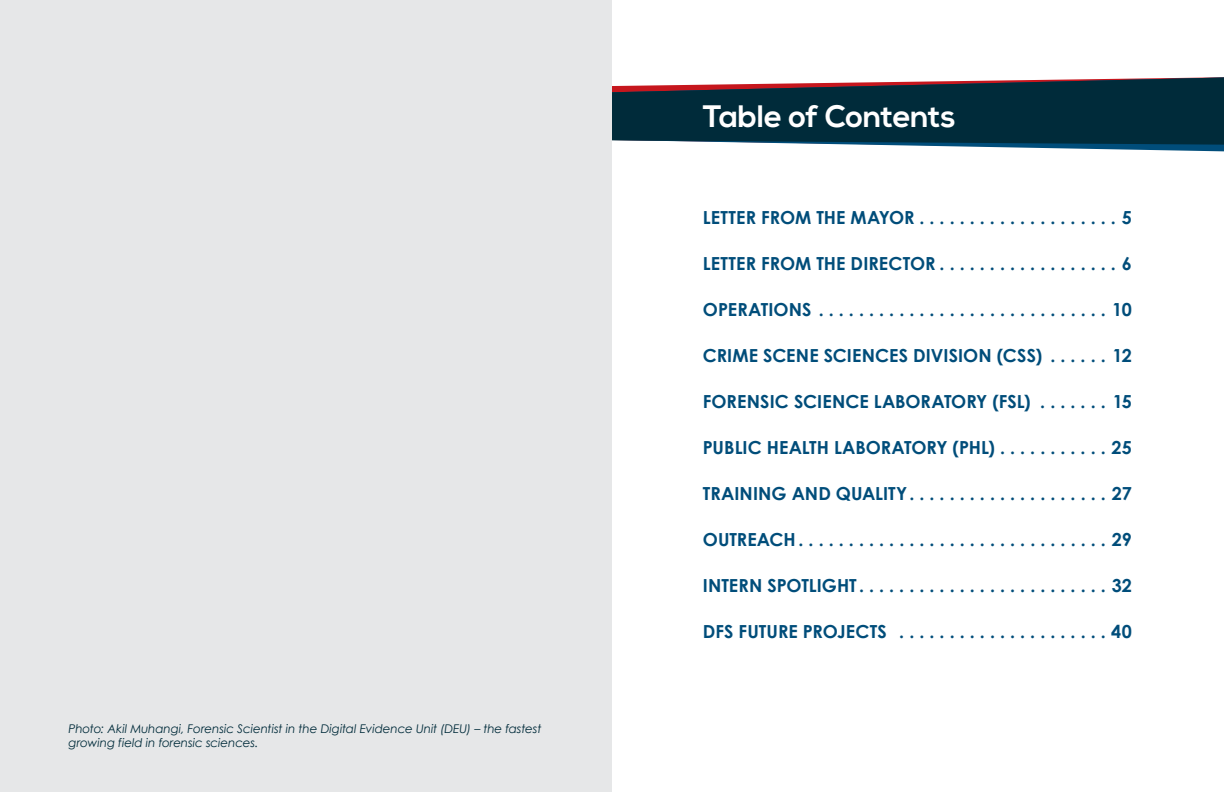
<style>
.page{position:relative;width:1224px;height:792px;background:#fff}
.page>*{position:absolute;margin:0;border:0;box-sizing:border-box;transform-origin:0 0}
.dfs19-Header{font:700 31px "Nexa";letter-spacing:-.005em;color:#fff}
.dfs19-ToC{font:700 18px "Century Gothic";color:#004d7a}
.Subheader{font:italic 12px/14px "Century Gothic";letter-spacing:-.01em;color:#002b3a}
</style>
<div class="page">
<svg style="left:884px;top:145px;width:340px;height:6px"></svg>
<svg style="left:612px;top:77px;width:612px;height:68px;background:#1e3c4a"></svg>
<div style="left:0;top:0;width:612px;height:792px;background:#e6e7e8"></div>
<p class="Subheader" style="left:68px;top:721px;width:475px">Photo: Akil Muhangi, Forensic Scientist in the Digital Evidence Unit (DEU) – the fastest growing field in forensic sciences.</p>
<p class="dfs19-Header" style="left:703px;top:98px;width:255px">Table of Contents</p>
<p class="dfs19-ToC" style="left:703px;top:204px;width:430px">LETTER FROM THE MAYOR . . . . . . . . . . . . . . . . . . . . 5</p>
<p class="dfs19-ToC" style="left:703px;top:250px;width:430px">LETTER FROM THE DIRECTOR . . . . . . . . . . . . . . . . . . 6</p>
<p class="dfs19-ToC" style="left:703px;top:296px;width:430px">OPERATIONS . . . . . . . . . . . . . . . . . . . . . . . . . . . . . 10</p>
<p class="dfs19-ToC" style="left:703px;top:342px;width:431px">CRIME SCENE SCIENCES DIVISION (CSS) . . . . . . 12</p>
<p class="dfs19-ToC" style="left:703px;top:388px;width:431px">FORENSIC SCIENCE LABORATORY (FSL) . . . . . . . 15</p>
<p class="dfs19-ToC" style="left:703px;top:434px;width:431px">PUBLIC HEALTH LABORATORY (PHL) . . . . . . . . . . . 25</p>
<p class="dfs19-ToC" style="left:703px;top:480px;width:430px">TRAINING AND QUALITY . . . . . . . . . . . . . . . . . . . . 27</p>
<p class="dfs19-ToC" style="left:703px;top:526px;width:430px">OUTREACH . . . . . . . . . . . . . . . . . . . . . . . . . . . . . . . 29</p>
<p class="dfs19-ToC" style="left:703px;top:572px;width:430px">INTERN SPOTLIGHT . . . . . . . . . . . . . . . . . . . . . . . . . 32</p>
<p class="dfs19-ToC" style="left:703px;top:618px;width:430px">DFS FUTURE PROJECTS . . . . . . . . . . . . . . . . . . . . . 40</p>
</div>
